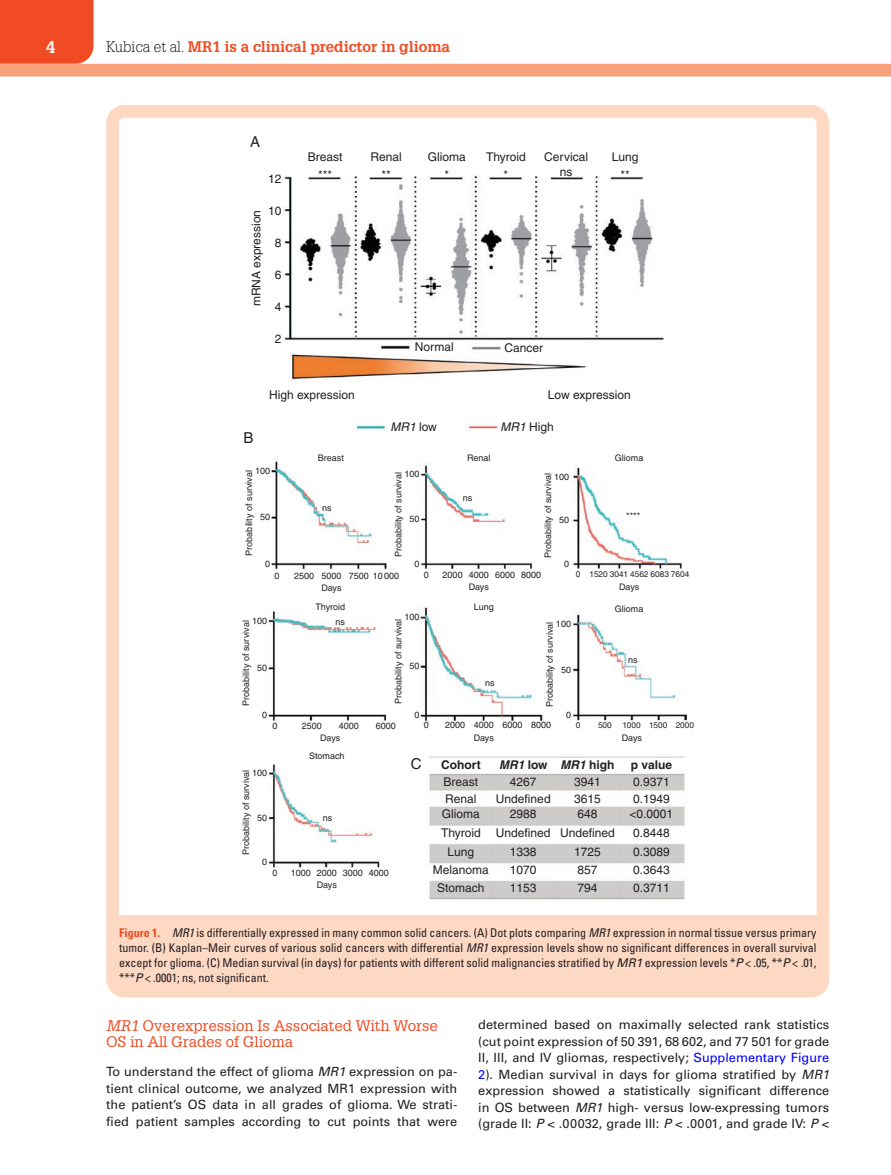
<style>
.page{position:relative;width:891px;height:1175px;background:#fff}
.page>*{position:absolute;margin:0;border:0;box-sizing:border-box;transform-origin:0 0}
.t1{font:700 16.5px "Glypha LT Std";color:#fff}
.t2{font:15px/16.5px "Glypha LT Std";color:#f04b22}
.t3{font:700 15px "Glypha LT Std";color:#f04b22}
.t4{font:15px "Helvetica";color:#231f20}
.t5{font:12.75px/16.5px "Univers LT Std";color:#231f20;text-align:justify}
.t6{font:condensed 12px/15px "Univers LT Std";color:#231f20;text-align:justify}
.t7{font:12px/18px "Helvetica";color:#231f20;text-align:center}
.t8{font:700 12px "Helvetica";color:#231f20}
.t9{font:italic 12px "Helvetica";color:#231f20}
.t10{font:9px "Helvetica";color:#231f20}
.t11{font:8.25px "Helvetica";color:#231f20}
.s1{font-weight:300;color:#231f20}
.s2{font-style:normal}
.s3{font-style:italic}
.s4{font-weight:700;color:#f04b22}
.s5{font-style:italic;font-stretch:normal}
.s6{color:#00f}
</style>
<div class="page">
<div style="left:0;top:0;width:94px;height:64px;background:#f04b22"></div>
<div style="left:0;top:64px;width:891px;height:12px;background:#f7a37d"></div>
<div style="left:110px;top:915px;width:716px;height:74px;background:#fdd8c3"></div>
<img style="left:269px;top:176px;width:418px;height:723px">
<div style="left:106px;top:105px;width:723px;height:892px;border:13px solid #fdd8c3;border-radius:12px"></div>
<p class="t1" style="left:46px;top:37px;width:11px">4</p>
<p class="t3" style="left:106px;top:37px;width:345px"><span class="s1">Kubica et al.</span> MR1 is a clinical predictor in glioma</p>
<p class="t4" style="left:250px;top:133px;width:12px">A</p>
<p class="t7" style="left:268px;top:169px;width:15px">12</p>
<p class="t7" style="left:268px;top:201px;width:15px">10</p>
<p class="t7" style="left:247px;top:306px;width:98px;rotate:-90deg">mRNA expression</p>
<p class="t7" style="left:275px;top:233px;width:8px">8</p>
<p class="t7" style="left:275px;top:265px;width:8px">6</p>
<p class="t7" style="left:275px;top:297px;width:8px">4</p>
<p class="t7" style="left:275px;top:329px;width:8px">2</p>
<p class="t7" style="left:308px;top:148px;width:36px">Breast ***</p>
<p class="t7" style="left:370px;top:148px;width:33px">Renal **</p>
<p class="t7" style="left:428px;top:148px;width:40px">Glioma *</p>
<p class="t7" style="left:486px;top:148px;width:41px">Thyroid *</p>
<p class="t7" style="left:544px;top:150px;width:45px;line-height:14.4px">Cervical ns</p>
<p class="t7" style="left:612px;top:148px;width:28px">Lung **</p>
<p class="t7" style="left:415px;top:338px;width:40px">Normal</p>
<p class="t7" style="left:505px;top:339px;width:40px">Cancer</p>
<p class="t4" style="left:243px;top:429px;width:12px">B</p>
<p class="t7" style="left:269px;top:386px;width:87px">High expression</p>
<p class="t7" style="left:548px;top:386px;width:84px">Low expression</p>
<p class="t9" style="left:390px;top:419px;width:48px">MR1 <span class="s2">low</span></p>
<p class="t7" style="left:501px;top:418px;width:55px"><span class="s3">MR1</span> High</p>
<p class="t10" style="left:318px;top:453px;width:28px">Breast</p>
<p class="t10" style="left:467px;top:453px;width:25px">Renal</p>
<p class="t10" style="left:615px;top:453px;width:30px">Glioma</p>
<p class="t10" style="left:255px;top:465px;width:17px">100</p>
<p class="t10" style="left:244px;top:555px;width:87px;rotate:-90deg">Probability of survival</p>
<p class="t10" style="left:260px;top:512px;width:12px">50</p>
<p class="t10" style="left:322px;top:502px;width:11px">ns</p>
<p class="t10" style="left:405px;top:469px;width:17px">100</p>
<p class="t10" style="left:410px;top:513px;width:12px">50</p>
<p class="t10" style="left:393px;top:557px;width:87px;rotate:-90deg">Probability of survival</p>
<p class="t10" style="left:463px;top:492px;width:11px">ns</p>
<p class="t10" style="left:554px;top:471px;width:17px">100</p>
<p class="t10" style="left:559px;top:515px;width:12px">50</p>
<p class="t10" style="left:543px;top:558px;width:87px;rotate:-90deg">Probability of survival</p>
<p class="t10" style="left:626px;top:511px;width:16px">****</p>
<p class="t10" style="left:265px;top:558px;width:7px">0</p>
<p class="t10" style="left:415px;top:558px;width:7px">0</p>
<p class="t10" style="left:564px;top:558px;width:7px">0</p>
<p class="t10" style="left:274px;top:570px;width:7px">0</p>
<p class="t10" style="left:294px;top:570px;width:49px">2500 5000</p>
<p class="t10" style="left:349px;top:570px;width:52px">7500 10 000</p>
<p class="t10" style="left:424px;top:569px;width:7px">0</p>
<p class="t10" style="left:443px;top:569px;width:100px">2000 4000 6000 8000</p>
<p class="t11" style="left:576px;top:569px;width:115px">0 1520 3041 4562 083 7604</p>
<p class="t11" style="left:651px;top:569px;width:6px">6</p>
<p class="t10" style="left:321px;top:583px;width:22px">Days</p>
<p class="t10" style="left:469px;top:582px;width:22px">Days</p>
<p class="t10" style="left:619px;top:581px;width:22px">Days</p>
<p class="t10" style="left:252px;top:615px;width:17px">100</p>
<p class="t10" style="left:241px;top:705px;width:87px;rotate:-90deg">Probability of survival</p>
<p class="t10" style="left:257px;top:662px;width:12px">50</p>
<p class="t10" style="left:315px;top:602px;width:31px">Thyroid</p>
<p class="t10" style="left:335px;top:616px;width:11px">ns</p>
<p class="t10" style="left:405px;top:611px;width:17px">100</p>
<p class="t10" style="left:393px;top:703px;width:87px;rotate:-90deg">Probability of survival</p>
<p class="t10" style="left:410px;top:660px;width:12px">50</p>
<p class="t10" style="left:474px;top:602px;width:22px">Lung</p>
<p class="t10" style="left:615px;top:604px;width:30px">Glioma</p>
<p class="t10" style="left:485px;top:677px;width:11px">ns</p>
<p class="t10" style="left:556px;top:618px;width:17px">100</p>
<p class="t10" style="left:561px;top:664px;width:12px">50</p>
<p class="t10" style="left:545px;top:707px;width:87px;rotate:-90deg">Probability of survival</p>
<p class="t10" style="left:628px;top:654px;width:11px">ns</p>
<p class="t10" style="left:262px;top:709px;width:7px">0</p>
<p class="t10" style="left:415px;top:709px;width:7px">0</p>
<p class="t10" style="left:566px;top:709px;width:7px">0</p>
<p class="t10" style="left:272px;top:721px;width:7px">0</p>
<p class="t10" style="left:302px;top:721px;width:22px">2500</p>
<p class="t10" style="left:339px;top:721px;width:22px">4000</p>
<p class="t10" style="left:320px;top:733px;width:22px">Days</p>
<p class="t10" style="left:252px;top:768px;width:17px">100</p>
<p class="t10" style="left:257px;top:812px;width:12px">50</p>
<p class="t10" style="left:241px;top:855px;width:87px;rotate:-90deg">Probability of survival</p>
<p class="t10" style="left:262px;top:856px;width:7px">0</p>
<p class="t10" style="left:309px;top:750px;width:37px">Stomach</p>
<p class="t10" style="left:323px;top:812px;width:11px">ns</p>
<p class="t10" style="left:376px;top:721px;width:22px">6000</p>
<p class="t10" style="left:272px;top:868px;width:7px">0</p>
<p class="t10" style="left:291px;top:868px;width:48px">1000 2000</p>
<p class="t10" style="left:343px;top:868px;width:48px">3000 4000</p>
<p class="t10" style="left:317px;top:879px;width:22px">Days</p>
<p class="t11" style="left:576px;top:720px;width:6px">0</p>
<p class="t11" style="left:598px;top:720px;width:15px">500</p>
<p class="t11" style="left:622px;top:720px;width:73px">1000 1500 2000</p>
<p class="t10" style="left:622px;top:733px;width:22px">Days</p>
<p class="t10" style="left:424px;top:720px;width:7px">0</p>
<p class="t10" style="left:445px;top:720px;width:79px">2000 4000 6000</p>
<p class="t8" style="left:441px;top:757px;width:41px">Cohort</p>
<p class="t8" style="left:499px;top:757px;width:117px"><span class="s3">MR1</span> low <span class="s3">MR1</span> high</p>
<p class="t8" style="left:631px;top:757px;width:43px">p value</p>
<p class="t7" style="left:444px;top:773px;width:36px">Breast</p>
<p class="t10" style="left:531px;top:720px;width:22px">8000</p>
<p class="t10" style="left:474px;top:733px;width:22px">Days</p>
<p class="t4" style="left:411px;top:754px;width:12px">C</p>
<p class="t7" style="left:510px;top:773px;width:28px">4267</p>
<p class="t7" style="left:574px;top:773px;width:28px">3941</p>
<p class="t7" style="left:633px;top:773px;width:38px">0.9371</p>
<p class="t7" style="left:445px;top:789px;width:33px">Renal</p>
<p class="t7" style="left:496px;top:789px;width:56px">Undefined</p>
<p class="t7" style="left:574px;top:789px;width:28px">3615</p>
<p class="t7" style="left:633px;top:789px;width:38px">0.1949</p>
<p class="t7" style="left:442px;top:805px;width:40px">Glioma</p>
<p class="t7" style="left:510px;top:805px;width:28px">2988</p>
<p class="t7" style="left:577px;top:805px;width:22px">648</p>
<p class="t7" style="left:630px;top:805px;width:45px">&lt;0.0001</p>
<p class="t7" style="left:441px;top:823px;width:41px">Thyroid</p>
<p class="t7" style="left:496px;top:823px;width:120px">Undefined Undefined</p>
<p class="t7" style="left:633px;top:823px;width:38px">0.8448</p>
<p class="t7" style="left:448px;top:842px;width:28px">Lung</p>
<p class="t7" style="left:510px;top:842px;width:28px">1338</p>
<p class="t7" style="left:574px;top:842px;width:28px">1725</p>
<p class="t7" style="left:633px;top:842px;width:38px">0.3089</p>
<p class="t7" style="left:433px;top:861px;width:58px">Melanoma</p>
<p class="t7" style="left:510px;top:861px;width:28px">1070</p>
<p class="t7" style="left:577px;top:861px;width:22px">857</p>
<p class="t7" style="left:633px;top:861px;width:38px">0.3643</p>
<p class="t7" style="left:437px;top:879px;width:49px">Stomach</p>
<p class="t7" style="left:510px;top:879px;width:28px">1153</p>
<p class="t7" style="left:577px;top:879px;width:22px">794</p>
<p class="t7" style="left:633px;top:879px;width:38px">0.3711</p>
<p class="t6" style="left:119px;top:924px;width:699px"><span class="s4">Figure 1.</span> <span class="s3">MR1</span> is differentially expressed in many common solid cancers. (A) Dot plots comparing <span class="s3">MR1</span> expression in normal tissue versus primary tumor. (B) Kaplan–Meir curves of various solid cancers with differential <span class="s3">MR1</span> expression levels show no significant differences in overall survival except for glioma. (C) Median survival (in days) for patients with different solid malignancies stratified by <span class="s5">MR1</span> expression levels *<span class="s5">P</span> &lt; .05, **<span class="s5">P</span> &lt; .01, ***<span class="s5">P</span> &lt; .0001; ns, not significant.</p>
<p class="t2" style="left:106px;top:1016px;width:333px"><span class="s3">MR1</span> Overexpression Is Associated With Worse<br>OS in All Grades of Glioma</p>
<p class="t5" style="left:106px;top:1063px;width:353px">To understand the effect of glioma <span class="s3">MR1</span> expression on pa&shy;tient clinical outcome, we analyzed MR1 expression with the patient’s OS data in all grades of glioma. We strati&shy;fied patient samples according to cut points that were</p>
<p class="t5" style="left:478px;top:1016px;width:353px">determined based on maximally selected rank statistics (cut point expression of 50 391, 68 602, and 77 501 for grade II, III, and IV gliomas, respectively; <span class="s6">Supplementary Figure 2</span>). Median survival in days for glioma stratified by <span class="s3">MR1 </span>expression showed a statistically significant difference in OS between <span class="s3">MR1</span> high- versus low-expressing tumors (grade II: <span class="s3">P</span> &lt; .00032, grade III: <span class="s3">P</span> &lt; .0001, and grade IV: <span class="s3">P</span> &lt;</p>
</div>
